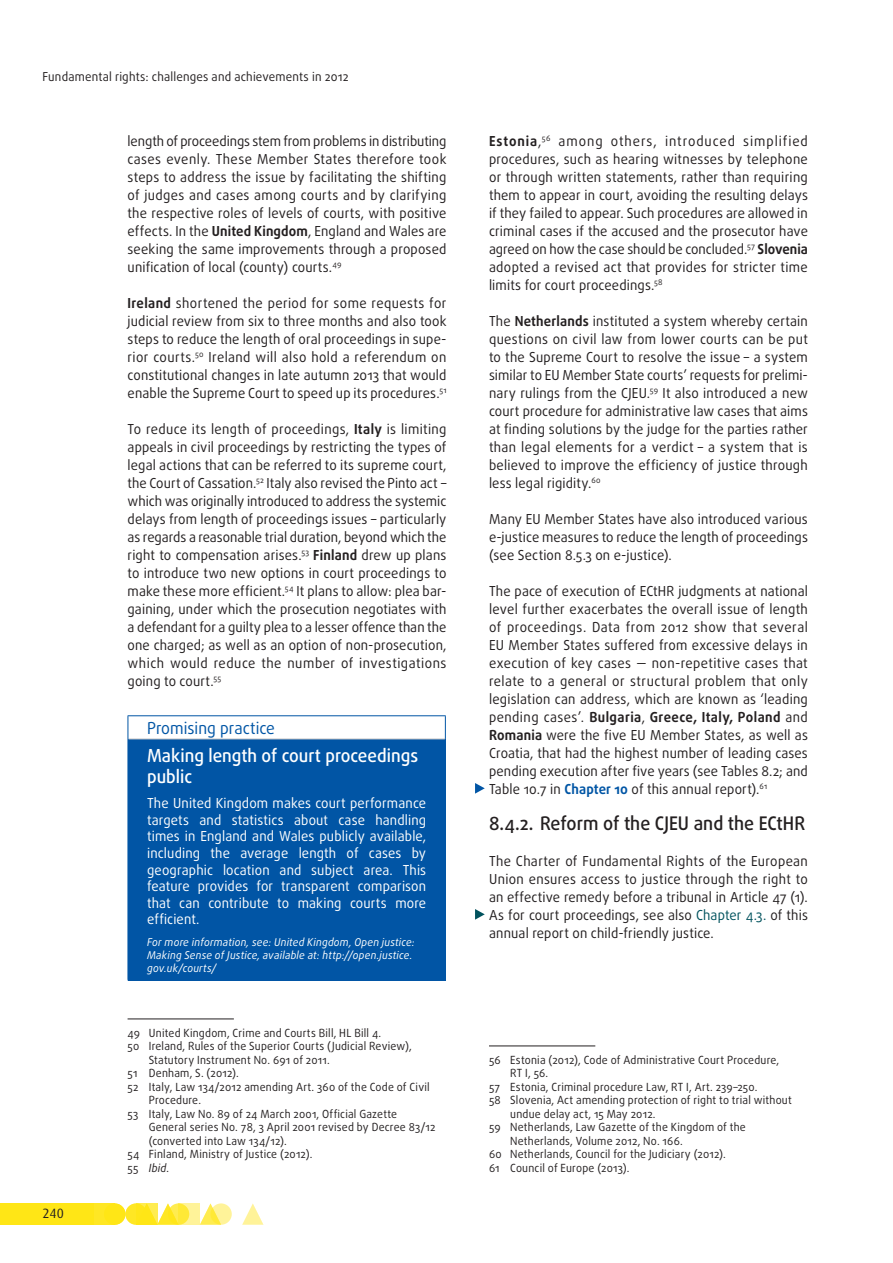
<style>
.page{position:relative;width:893px;height:1263px;background:#fff}
.page>*{position:absolute;margin:0;border:0;box-sizing:border-box;transform-origin:0 0}
.title_1_1_1{font:500 18.75px "Daxline Pro";letter-spacing:-.005em;color:#231f20;scale:.95 1}
.PROMISING_title{font:500 18px/21.6px "Daxline Pro";color:#fff;scale:.95 1}
.PROMISING_super{font:16.5px "Daxline Pro";color:#0155a5;scale:.95 1}
.body{font:13.8px/18px "Daxline Pro";letter-spacing:.015em;color:#231f20;text-align:justify;scale:.95 1}
.PROMISING_body{font:13.8px/16.5px "Daxline Pro";letter-spacing:.01em;color:#fff;text-align:justify;scale:.95 1}
.t1{font:13.5px "Dax";color:#231f20}
.t2{font:12.3px "Daxline Pro";letter-spacing:.015em;color:#231f20;scale:.95 1}
.footnote_caption{font:11.25px/13.5px "Daxline Pro";letter-spacing:.02em;color:#231f20;scale:.95 1}
.footnote_caption-2{font:italic 11.25px "Daxline Pro";color:#231f20;scale:.95 1}
.PROMISING_more_info{font:italic 10.8px/12.9px "Daxline Pro";letter-spacing:.02em;color:#fff;scale:.95 1}
.s1{font-weight:700}
.s2{font-style:normal}
.s3{font-weight:700;color:#0155a5}
.s4{color:#00525d}
</style>
<div class="page">
<div style="left:0;top:1203px;width:94px;height:22px;background:#ffe616"></div>
<svg style="left:125px;top:1203px;width:22px;height:22px"></svg>
<div style="left:94px;top:1203px;width:21px;height:22px;background:#ffe724"></div>
<svg style="left:200px;top:1203px;width:18px;height:22px"></svg>
<svg style="left:242px;top:1203px;width:21px;height:22px"></svg>
<div style="left:104px;top:1203px;width:21px;height:22px;background:#ffe616;border-radius:50%"></div>
<svg style="left:157px;top:1203px;width:18px;height:22px"></svg>
<svg style="left:168px;top:1203px;width:21px;height:22px"></svg>
<svg style="left:210px;top:1203px;width:22px;height:22px"></svg>
<svg style="left:136px;top:1203px;width:21px;height:22px"></svg>
<svg style="left:179px;top:1203px;width:21px;height:22px"></svg>
<div style="left:128px;top:739px;width:317px;height:241px;background:#0155a5"></div>
<hr style="left:128px;top:738px;width:317px;height:1px;background:#c7c8ca">
<hr style="left:128px;top:715px;width:318px;height:1px;background:#0155a5">
<svg style="left:128px;top:716px;width:1px;height:23px"></svg>
<svg style="left:445px;top:716px;width:1px;height:23px"></svg>
<hr style="left:445px;top:739px;width:1px;height:241px;background:#0155a5">
<hr style="left:128px;top:980px;width:318px;height:1px;background:#0155a5">
<hr style="left:128px;top:1018px;width:106px;height:1px;background:#231f20">
<hr style="left:489px;top:1045px;width:106px;height:1px;background:#231f20">
<svg style="left:475px;top:783px;width:10px;height:11px"></svg>
<svg style="left:475px;top:909px;width:10px;height:11px"></svg>
<p class="t2" style="left:43px;top:68px;width:324px">Fundamental rights: challenges and achievements in 2012</p>
<p class="body" style="left:128px;top:132px;width:337px">length of proceedings stem from problems in distributing cases evenly. These Member States therefore took steps to address the issue by facilitating the shifting of judges and cases among courts and by clarifying the respective roles of levels of courts, with positive effects. In the <span class="s1">United Kingdom</span>, England and Wales are seeking the same improvements through a proposed unification of local (county) courts.<sup>49</sup></p>
<p class="body" style="left:128px;top:294px;width:337px"><span class="s1">Ireland</span> shortened the period for some requests for judicial review from six to three months and also took steps to reduce the length of oral proceedings in supe‑ rior courts.<sup>50</sup> Ireland will also hold a referendum on constitutional changes in late autumn 2013 that would enable the Supreme Court to speed up its procedures.<sup>51</sup></p>
<p class="body" style="left:128px;top:420px;width:337px">To reduce its length of proceedings, <span class="s1">Italy</span> is limiting appeals in civil proceedings by restricting the types of legal actions that can be referred to its supreme court, the Court of Cassation.<sup>52</sup> Italy also revised the Pinto act – which was originally introduced to address the systemic delays from length of proceedings issues – particularly as regards a reasonable trial duration, beyond which the right to compensation arises.<sup>53</sup> <span class="s1">Finland</span> drew up plans to introduce two new options in court proceedings to make these more efficient.<sup>54</sup> It plans to allow: plea bar‑ gaining, under which the prosecution negotiates with a defendant for a guilty plea to a lesser offence than the one charged; as well as an option of non‑prosecution, which would reduce the number of investigations going to court.<sup>55</sup></p>
<p class="PROMISING_super" style="left:147px;top:717px;width:136px">Promising practice</p>
<p class="PROMISING_title" style="left:147px;top:744px;width:287px">Making length of court proceedings public</p>
<p class="PROMISING_body" style="left:147px;top:795px;width:295px">The United Kingdom makes court performance targets and statistics about case handling times in England and Wales publicly available, including the average length of cases by geographic location and subject area. This feature provides for transparent comparison that can contribute to making courts more efficient.</p>
<p class="PROMISING_more_info" style="left:147px;top:935px;width:283px">For more information, see: United Kingdom, Open justice:<br>Making Sense of Justice, available at: http://open.justice. gov.uk/courts/</p>
<p class="t1" style="left:43px;top:1206px;width:23px">240</p>
<p class="footnote_caption" style="left:128px;top:1026px;width:269px">49 United Kingdom, Crime and Courts Bill, HL Bill 4.</p>
<p class="footnote_caption" style="left:149px;top:1039px;width:278px;text-indent:-21px">50 Ireland, Rules of the Superior Courts (Judicial Review),<br>Statutory Instrument No. 691 of 2011.</p>
<p class="footnote_caption" style="left:128px;top:1066px;width:119px">51 Denham, S. (2012).</p>
<p class="footnote_caption" style="left:149px;top:1080px;width:297px;text-indent:-21px">52 Italy, Law 134/2012 amending Art. 360 of the Code of Civil<br>Procedure.</p>
<p class="footnote_caption" style="left:149px;top:1107px;width:303px;text-indent:-21px">53 Italy, Law No. 89 of 24 March 2001, Official Gazette<br>General series No. 78, 3 April 2001 revised by Decree 83/12 (converted into Law 134/12).</p>
<p class="footnote_caption" style="left:128px;top:1147px;width:196px">54 Finland, Ministry of Justice (2012).</p>
<p class="footnote_caption-2" style="left:128px;top:1160px;width:46px"><span class="s2">55</span> Ibid.</p>
<p class="body" style="left:489px;top:132px;width:337px"><span class="s1">Estonia</span>,<sup>56</sup> among others, introduced simplified procedures, such as hearing witnesses by telephone or through written statements, rather than requiring them to appear in court, avoiding the resulting delays if they failed to appear. Such procedures are allowed in criminal cases if the accused and the prosecutor have agreed on how the case should be concluded.<sup>57</sup> <span class="s1">Slovenia </span>adopted a revised act that provides for stricter time limits for court proceedings.<sup>58</sup></p>
<p class="body" style="left:489px;top:312px;width:337px">The <span class="s1">Netherlands</span> instituted a system whereby certain questions on civil law from lower courts can be put to the Supreme Court to resolve the issue – a system similar to EU Member State courts’ requests for prelimi‑ nary rulings from the CJEU.<sup>59</sup> It also introduced a new court procedure for administrative law cases that aims at finding solutions by the judge for the parties rather than legal elements for a verdict – a system that is believed to improve the efficiency of justice through less legal rigidity.<sup>60</sup></p>
<p class="body" style="left:489px;top:510px;width:337px">Many EU Member States have also introduced various e‑justice measures to reduce the length of proceedings (see Section 8.5.3 on e‑justice).</p>
<p class="body" style="left:489px;top:582px;width:337px">The pace of execution of ECtHR judgments at national level further exacerbates the overall issue of length of proceedings. Data from 2012 show that several EU Member States suffered from excessive delays in execution of key cases — non‑repetitive cases that relate to a general or structural problem that only legislation can address, which are known as ‘leading pending cases’. <span class="s1">Bulgaria</span>, <span class="s1">Greece, Italy, Poland</span> and <span class="s1">Romania</span> were the five EU Member States, as well as Croatia, that had the highest number of leading cases pending execution after five years (see Tables 8.2; and Table 10.7 in <span class="s3">Chapter 10</span> of this annual report).<sup>61</sup></p>
<p class="title_1_1_1" style="left:489px;top:810px;width:334px">8.4.2. Reform of the CJEU and the ECtHR</p>
<p class="body" style="left:489px;top:852px;width:337px">The Charter of Fundamental Rights of the European Union ensures access to justice through the right to an effective remedy before a tribunal in Article 47 (1).<br>As for court proceedings, see also <span class="s4">Chapter 4.3.</span> of this annual report on child‑friendly justice.</p>
<p class="footnote_caption" style="left:510px;top:1053px;width:285px;text-indent:-21px">56 Estonia (2012), Code of Administrative Court Procedure,<br>RT I, 56.</p>
<p class="footnote_caption" style="left:489px;top:1080px;width:284px">57 Estonia, Criminal procedure Law, RT I, Art. 239–250.</p>
<p class="footnote_caption" style="left:510px;top:1093px;width:298px;text-indent:-21px">58 Slovenia, Act amending protection of right to trial without undue delay act, 15 May 2012.</p>
<p class="footnote_caption" style="left:510px;top:1120px;width:249px;text-indent:-21px">59 Netherlands, Law Gazette of the Kingdom of the<br>Netherlands, Volume 2012, No. 166.</p>
<p class="footnote_caption" style="left:489px;top:1147px;width:251px">60 Netherlands, Council for the Judiciary (2012).</p>
<p class="footnote_caption" style="left:489px;top:1161px;width:149px">61 Council of Europe (2013).</p>
</div>
